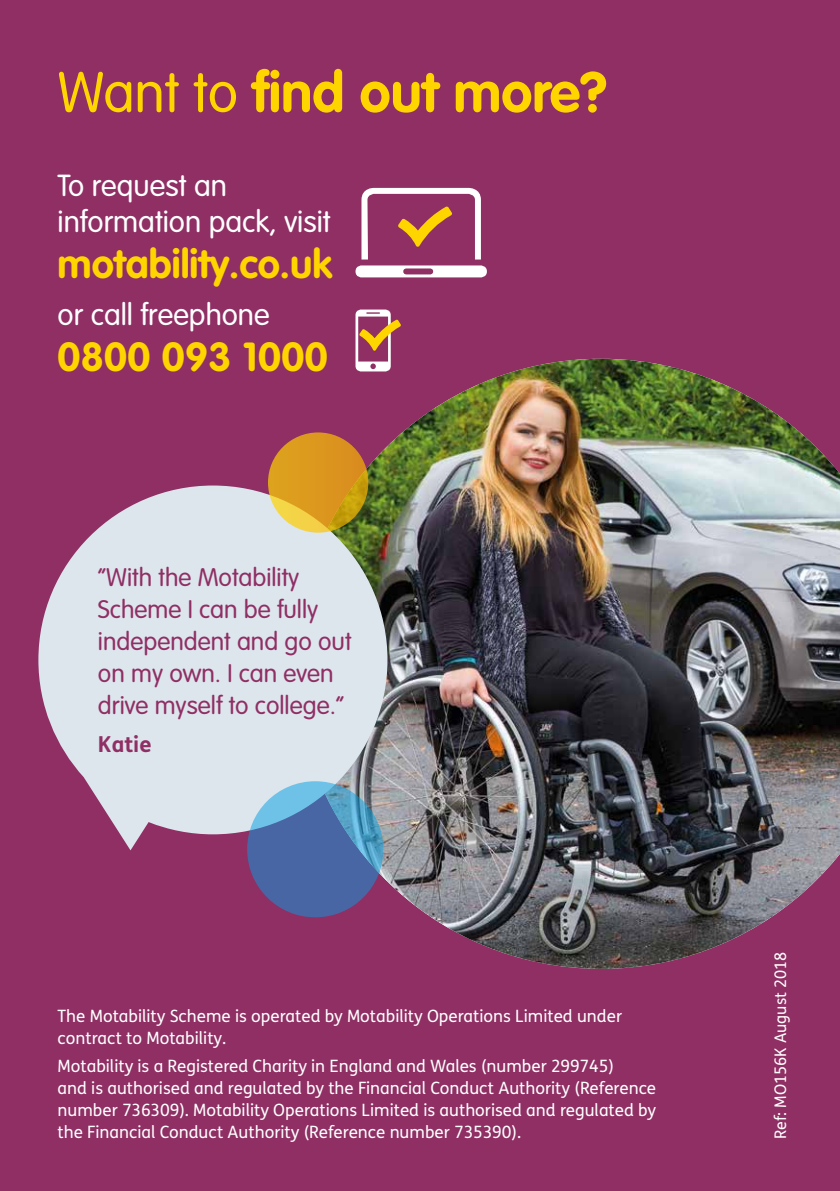
<style>
.page{position:relative;width:840px;height:1191px;background:#fff}
.page>*{position:absolute;margin:0;border:0;box-sizing:border-box;transform-origin:0 0}
.t1{font:700 56px "VAG Rounded";color:#ffd500}
.t2{font:700 40px "VAG Rounded";color:#ffd500}
.t3{font:300 30px/36px "VAG Rounded";color:#fff}
.t4{font:300 25px/32px "VAG Rounded";color:#8f2f64}
.t5{font:700 22px "FS Me";color:#8f2f64}
.t6{font:17px/22px "FS Me";color:#fff}
.t7{font:16px "FS Me";color:#fff}
.s1{font-weight:300}
.s2{color:#8f2f64}
.s3{color:#dde5ed}
</style>
<div class="page">
<div style="left:0;top:0;width:839px;height:1191px;background:#8f2f64"></div>
<img style="left:313px;top:359px;width:526px;height:610px">
<svg style="left:38px;top:485px;width:349px;height:365px;background:#cbc5d1"></svg>
<svg style="left:268px;top:432px;width:100px;height:100px;background:#db9e20"></svg>
<svg style="left:247px;top:781px;width:136px;height:136px;background:#4e7bb1"></svg>
<svg style="left:355px;top:265px;width:131px;height:12px;background:#ecdce5"></svg>
<svg style="left:361px;top:188px;width:119px;height:71px"></svg>
<svg style="left:355px;top:309px;width:46px;height:62px"></svg>
<p class="t1" style="left:58px;top:59px;width:550px"><span class="s1">Want to</span> find out more?</p>
<p class="t3" style="left:58px;top:167px;width:274px">To request an information pack, visit</p>
<p class="t2" style="left:58px;top:240px;width:276px">motability .co .uk</p>
<p class="t3" style="left:58px;top:296px;width:213px">or call freephone</p>
<p class="t2" style="left:58px;top:333px;width:282px">0 8 0 0<span class="s2">.</span> 0 9 3<span class="s2">.</span> 1 0 0 0<span class="s2">.</span></p>
<p class="t4" style="left:98px;top:561px;width:203px">“With the Motability</p>
<p class="t4" style="left:98px;top:593px;width:255px">Scheme I can be fully independent and go out on my own. I can even drive myself to college.”</p>
<p class="t5" style="left:98px;top:727px;width:60px">Katie<span class="s3">.</span></p>
<p class="t6" style="left:58px;top:1005px;width:565px">The Motability Scheme is operated by Motability Operations Limited under contract to Motability.</p>
<p class="t6" style="left:58px;top:1054px;width:599px">Motability is a Registered Charity in England and Wales (number 2 9 9 7 4 5)<br>and is authorised and regulated by the Financial Conduct Authority (Reference number 7 3 6 3 0 9). Motability Operations Limited is authorised and regulated by the Financial Conduct Authority (Reference number 7 3 5 3 9 0).</p>
<p class="t7" style="left:769px;top:1138px;width:188px;rotate:-90deg">Ref: MO156K August 2018</p>
</div>
